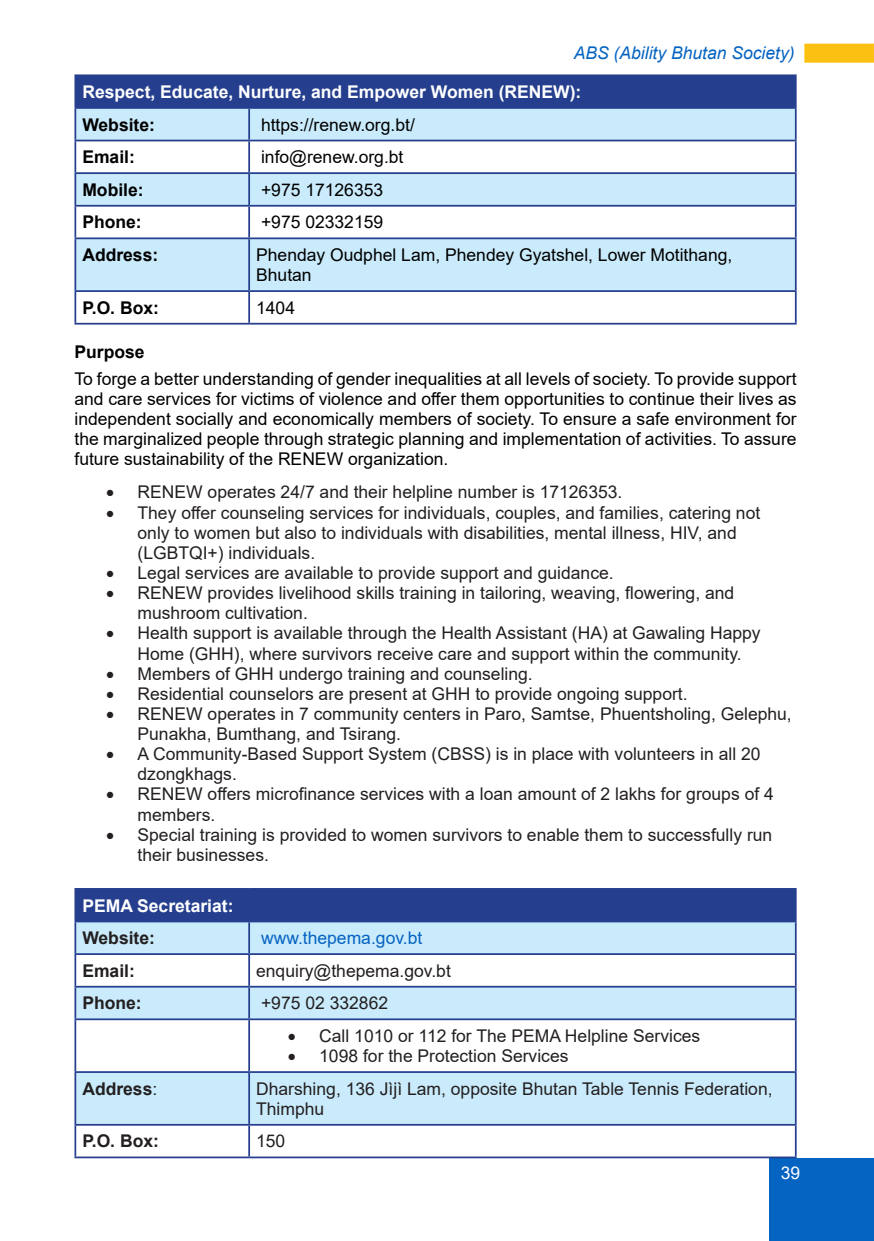
<style>
.page{position:relative;width:874px;height:1241px;background:#fff}
.page>*{position:absolute;margin:0;border:0;box-sizing:border-box;transform-origin:0 0}
.t1{font:17.5px/20.1px "Arial";color:#231f20}
.Heading_4{font:17.5px/20.1px "Arial";color:#000}
.t2{font:700 17.5px "Arial";color:#fff}
.t3{font:700 17.5px "Arial";color:#000}
.t4{font:700 17.5px "Arial";color:#231f20}
.t5{font:italic 17.5px "Arial";color:#0563c1}
.t6{font:17.5px "Arial";color:#0563c1}
.t7{font:17.5px "Arial";color:#fff}
.s1{font-weight:400}
</style>
<div class="page">
<div style="left:769px;top:1157px;width:104px;height:83px;background:#0563c1"></div>
<div style="left:804px;top:44px;width:69px;height:19px;background:#fcc011;border:1px solid #fcc011"></div>
<div style="left:75px;top:75px;width:720px;height:33px;background:#253f8e"></div>
<div style="left:76px;top:109px;width:718px;height:31px;background:#caebfb"></div>
<svg style="left:76px;top:141px;width:718px;height:182px"></svg>
<hr style="left:74px;top:109px;width:2px;height:31px;background:#253f8e">
<hr style="left:248px;top:109px;width:2px;height:31px;background:#253f8e">
<hr style="left:794px;top:109px;width:2px;height:31px;background:#253f8e">
<hr style="left:74px;top:174px;width:2px;height:31px;background:#253f8e">
<hr style="left:248px;top:174px;width:2px;height:31px;background:#253f8e">
<hr style="left:794px;top:174px;width:2px;height:31px;background:#253f8e">
<hr style="left:74px;top:239px;width:2px;height:51px;background:#253f8e">
<hr style="left:248px;top:239px;width:2px;height:51px;background:#253f8e">
<hr style="left:794px;top:239px;width:2px;height:51px;background:#253f8e">
<hr style="left:74px;top:76px;width:2px;height:31px;background:#253f8e">
<hr style="left:74px;top:74px;width:175px;height:2px;background:#253f8e">
<hr style="left:249px;top:74px;width:547px;height:2px;background:#253f8e">
<hr style="left:794px;top:76px;width:2px;height:31px;background:#253f8e">
<hr style="left:74px;top:107px;width:175px;height:2px;background:#253f8e">
<hr style="left:249px;top:107px;width:547px;height:2px;background:#253f8e">
<hr style="left:74px;top:141px;width:2px;height:31px;background:#253f8e">
<hr style="left:74px;top:140px;width:175px;height:1px;background:#253f8e">
<hr style="left:249px;top:140px;width:547px;height:1px;background:#253f8e">
<hr style="left:248px;top:141px;width:2px;height:31px;background:#253f8e">
<hr style="left:794px;top:141px;width:2px;height:31px;background:#253f8e">
<hr style="left:74px;top:172px;width:175px;height:2px;background:#253f8e">
<hr style="left:249px;top:172px;width:547px;height:2px;background:#253f8e">
<hr style="left:74px;top:206px;width:2px;height:31px;background:#253f8e">
<hr style="left:74px;top:205px;width:175px;height:1px;background:#253f8e">
<hr style="left:249px;top:205px;width:547px;height:1px;background:#253f8e">
<hr style="left:248px;top:206px;width:2px;height:31px;background:#253f8e">
<hr style="left:794px;top:206px;width:2px;height:31px;background:#253f8e">
<hr style="left:74px;top:237px;width:175px;height:2px;background:#253f8e">
<hr style="left:249px;top:237px;width:547px;height:2px;background:#253f8e">
<hr style="left:74px;top:292px;width:2px;height:31px;background:#253f8e">
<hr style="left:74px;top:290px;width:175px;height:2px;background:#253f8e">
<hr style="left:249px;top:290px;width:547px;height:2px;background:#253f8e">
<hr style="left:248px;top:292px;width:2px;height:31px;background:#253f8e">
<hr style="left:794px;top:292px;width:2px;height:31px;background:#253f8e">
<hr style="left:74px;top:323px;width:175px;height:1px;background:#253f8e">
<hr style="left:249px;top:323px;width:547px;height:1px;background:#253f8e">
<div style="left:75px;top:888px;width:720px;height:33px;background:#253f8e"></div>
<div style="left:76px;top:922px;width:718px;height:31px;background:#caebfb"></div>
<svg style="left:76px;top:954px;width:718px;height:202px"></svg>
<hr style="left:74px;top:922px;width:2px;height:31px;background:#253f8e">
<hr style="left:248px;top:922px;width:2px;height:31px;background:#253f8e">
<hr style="left:794px;top:922px;width:2px;height:31px;background:#253f8e">
<hr style="left:74px;top:987px;width:2px;height:31px;background:#253f8e">
<hr style="left:248px;top:987px;width:2px;height:31px;background:#253f8e">
<hr style="left:794px;top:987px;width:2px;height:31px;background:#253f8e">
<hr style="left:74px;top:1072px;width:2px;height:51px;background:#253f8e">
<hr style="left:248px;top:1072px;width:2px;height:51px;background:#253f8e">
<hr style="left:794px;top:1072px;width:2px;height:51px;background:#253f8e">
<hr style="left:74px;top:889px;width:2px;height:31px;background:#253f8e">
<hr style="left:74px;top:887px;width:175px;height:2px;background:#253f8e">
<hr style="left:249px;top:887px;width:547px;height:2px;background:#253f8e">
<hr style="left:794px;top:889px;width:2px;height:31px;background:#253f8e">
<hr style="left:74px;top:920px;width:175px;height:2px;background:#253f8e">
<hr style="left:249px;top:920px;width:547px;height:2px;background:#253f8e">
<hr style="left:74px;top:954px;width:2px;height:31px;background:#253f8e">
<hr style="left:74px;top:953px;width:175px;height:1px;background:#253f8e">
<hr style="left:249px;top:953px;width:547px;height:1px;background:#253f8e">
<hr style="left:248px;top:954px;width:2px;height:31px;background:#253f8e">
<hr style="left:794px;top:954px;width:2px;height:31px;background:#253f8e">
<hr style="left:74px;top:985px;width:175px;height:2px;background:#253f8e">
<hr style="left:249px;top:985px;width:547px;height:2px;background:#253f8e">
<hr style="left:74px;top:1020px;width:2px;height:50px;background:#253f8e">
<hr style="left:74px;top:1018px;width:175px;height:2px;background:#253f8e">
<hr style="left:249px;top:1018px;width:547px;height:2px;background:#253f8e">
<hr style="left:248px;top:1020px;width:2px;height:50px;background:#253f8e">
<hr style="left:794px;top:1020px;width:2px;height:50px;background:#253f8e">
<hr style="left:74px;top:1070px;width:175px;height:2px;background:#253f8e">
<hr style="left:249px;top:1070px;width:547px;height:2px;background:#253f8e">
<hr style="left:74px;top:1125px;width:2px;height:31px;background:#253f8e">
<hr style="left:74px;top:1123px;width:175px;height:2px;background:#253f8e">
<hr style="left:249px;top:1123px;width:547px;height:2px;background:#253f8e">
<hr style="left:248px;top:1125px;width:2px;height:31px;background:#253f8e">
<hr style="left:794px;top:1125px;width:2px;height:31px;background:#253f8e">
<hr style="left:74px;top:1156px;width:175px;height:2px;background:#253f8e">
<hr style="left:249px;top:1156px;width:547px;height:2px;background:#253f8e">
<p class="t5" style="left:573px;top:42px;width:222px">ABS (Ability Bhutan Society)</p>
<p class="t2" style="left:82px;top:79px;width:500px">Respect, Educate, Nurture, and Empower Women (RENEW):</p>
<p class="t3" style="left:82px;top:112px;width:74px">Website:</p>
<p class="Heading_4" style="left:261px;top:114px;width:155px">https://renew.org.bt/</p>
<p class="t3" style="left:82px;top:145px;width:54px">Email:</p>
<p class="Heading_4" style="left:261px;top:147px;width:144px">info@renew.org.bt</p>
<p class="t3" style="left:82px;top:177px;width:63px">Mobile:</p>
<p class="Heading_4" style="left:261px;top:179px;width:124px">+975 17126353</p>
<p class="t3" style="left:82px;top:210px;width:61px">Phone:</p>
<p class="Heading_4" style="left:261px;top:212px;width:124px">+975 02332159</p>
<p class="t3" style="left:82px;top:242px;width:77px">Address:</p>
<p class="Heading_4" style="left:256px;top:245px;width:477px">Phenday Oudphel Lam, Phendey Gyatshel, Lower Motithang,<br>Bhutan</p>
<p class="t3" style="left:82px;top:295px;width:78px">P.O. Box:</p>
<p class="Heading_4" style="left:256px;top:297px;width:40px">1404</p>
<p class="t3" style="left:74px;top:339px;width:72px">Purpose</p>
<p class="Heading_4" style="left:74px;top:368px;width:723px;text-align:justify">To forge a better understanding of gender inequalities at all levels of society. To provide support and care services for victims of violence and offer them opportunities to continue their lives as independent socially and economically members of society. To ensure a safe environment for the marginalized people through strategic planning and implementation of activities. To assure future sustainability of the RENEW organization.</p>
<p class="t1" style="left:106px;top:482px;width:517px">• RENEW operates 24/7 and their helpline number is 17126353.</p>
<p class="t1" style="left:137px;top:502px;width:624px;text-indent:-32px">• They offer counseling services for individuals, couples, and families, catering not only to women but also to individuals with disabilities, mental illness, HIV, and (LGBTQI+) individuals.</p>
<p class="t1" style="left:106px;top:562px;width:509px">• Legal services are available to provide support and guidance.</p>
<p class="t1" style="left:137px;top:582px;width:598px;text-indent:-32px">• RENEW provides livelihood skills training in tailoring, weaving, flowering, and mushroom cultivation.</p>
<p class="t1" style="left:137px;top:623px;width:624px;text-indent:-32px">• Health support is available through the Health Assistant (HA) at Gawaling Happy<br>Home (GHH), where survivors receive care and support within the community.</p>
<p class="t1" style="left:106px;top:663px;width:428px">• Members of GHH undergo training and counseling.</p>
<p class="t1" style="left:106px;top:683px;width:583px">• Residential counselors are present at GHH to provide ongoing support.</p>
<p class="t1" style="left:137px;top:703px;width:655px;text-indent:-32px">• RENEW operates in 7 community centers in Paro, Samtse, Phuentsholing, Gelephu,<br>Punakha, Bumthang, and Tsirang.</p>
<p class="t1" style="left:137px;top:743px;width:624px;text-indent:-32px">• A Community-Based Support System (CBSS) is in place with volunteers in all 20 dzongkhags.</p>
<p class="t1" style="left:137px;top:784px;width:637px;text-indent:-32px">• RENEW offers microfinance services with a loan amount of 2 lakhs for groups of 4 members.</p>
<p class="t1" style="left:137px;top:824px;width:636px;text-indent:-32px">• Special training is provided to women survivors to enable them to successfully run their businesses.</p>
<p class="t2" style="left:82px;top:892px;width:153px">PEMA Secretariat:</p>
<p class="t4" style="left:82px;top:925px;width:74px">Website:</p>
<p class="t6" style="left:261px;top:925px;width:163px">www.thepema.gov.bt</p>
<p class="t4" style="left:82px;top:958px;width:54px">Email:</p>
<p class="t1" style="left:256px;top:960px;width:196px">enquiry@thepema.gov.bt</p>
<p class="t4" style="left:82px;top:990px;width:61px">Phone:</p>
<p class="t1" style="left:261px;top:992px;width:128px">+975 02 332862</p>
<p class="t1" style="left:287px;top:1025px;width:414px">• Call 1010 or 112 for The PEMA Helpline Services</p>
<p class="t1" style="left:287px;top:1045px;width:282px">• 1098 for the Protection Services</p>
<p class="t4" style="left:82px;top:1076px;width:76px">Address<span class="s1">:</span></p>
<p class="t1" style="left:256px;top:1078px;width:517px">Dharshing, 136 Jìjì Lam, opposite Bhutan Table Tennis Federation,<br>Thimphu</p>
<p class="t4" style="left:82px;top:1128px;width:78px">P.O. Box:</p>
<p class="t1" style="left:256px;top:1130px;width:31px">150</p>
<p class="t7" style="left:780px;top:1160px;width:21px">39</p>
</div>
